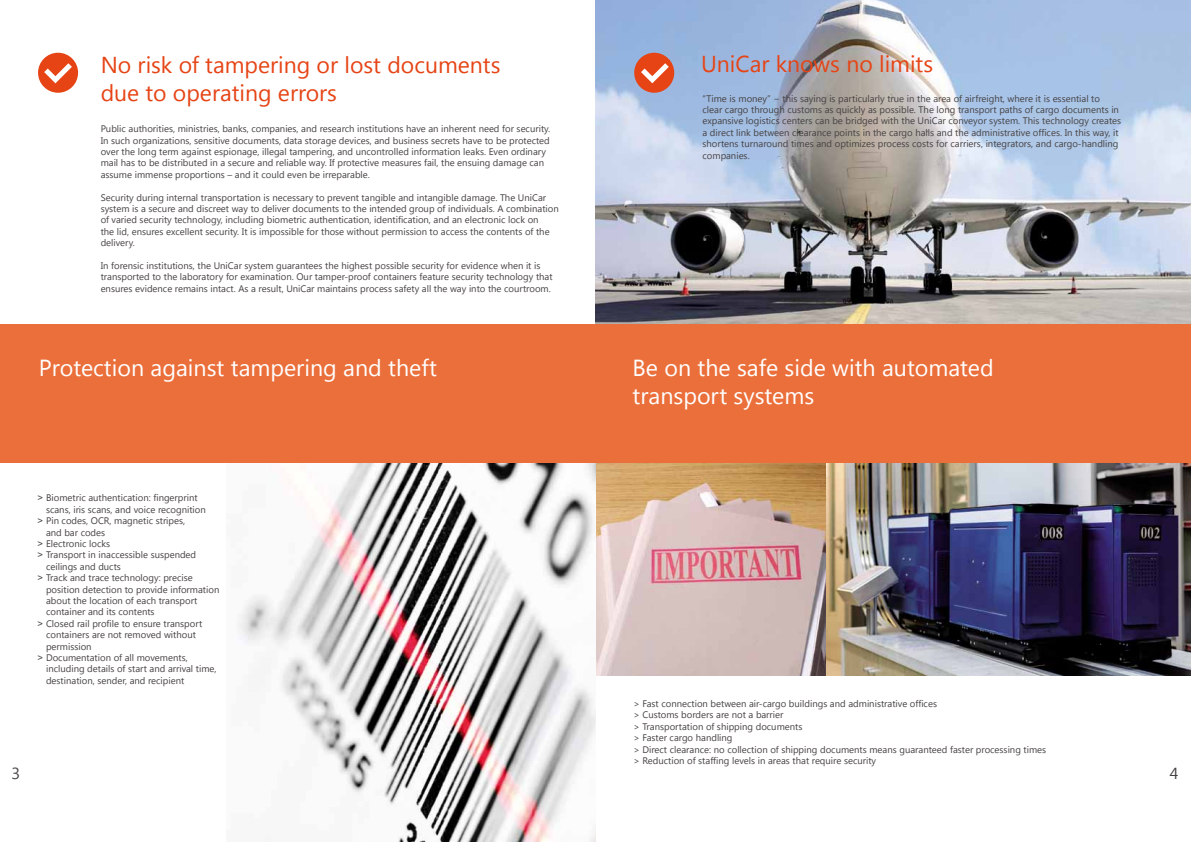
<style>
.page{position:relative;width:1191px;height:842px;background:#fff}
.page>*{position:absolute;margin:0;border:0;box-sizing:border-box;transform-origin:0 0}
.t1{font:23.2px/27.9px "Segoe UI";color:#fff}
.t2{font:23px/27.6px "Segoe UI";color:#e64415}
.t3{font:16px "Segoe UI";color:#464142}
.t4{font:9.5px/11.4px "Segoe UI";color:#464142}
</style>
<div class="page">
<img style="left:595px;top:463px;width:232px;height:212px">
<img style="left:595px;top:0;width:596px;height:324px">
<img style="left:238px;top:463px;width:357px;height:379px">
<img style="left:827px;top:463px;width:364px;height:212px">
<div style="left:634px;top:53px;width:40px;height:40px;border:6px solid #e64415;border-radius:50%"></div>
<svg style="left:635px;top:58px;width:39px;height:29px"></svg>
<div style="left:38px;top:53px;width:40px;height:40px;border:6px solid #e64415;border-radius:50%"></div>
<svg style="left:39px;top:58px;width:38px;height:29px"></svg>
<div style="left:0;top:324px;width:1191px;height:139px;background:#eb6f3a"></div>
<h2 class="t2" style="left:101px;top:50px;width:401px">No risk of tampering or lost documents due to operating errors</h2>
<h2 class="t2" style="left:701px;top:49px;width:234px">UniCar knows no limits</h2>
<p class="t4" style="left:702px;top:92px;width:420px">“Time is money” − this saying is particularly true in the area of airfreight, where it is essential to clear cargo through customs as quickly as possible. The long transport paths of cargo documents in expansive logistics centers can be bridged with the UniCar conveyor system. This technology creates a direct link between clearance points in the cargo halls and the administrative offices. In this way, it shortens turnaround times and optimizes process costs for carriers, integrators, and cargo-handling companies.</p>
<p class="t4" style="left:101px;top:123px;width:451px">Public authorities, ministries, banks, companies, and research institutions have an inherent need for security.<br>In such organizations, sensitive documents, data storage devices, and business secrets have to be protected over the long term against espionage, illegal tampering, and uncontrolled information leaks. Even ordinary mail has to be distributed in a secure and reliable way. If protective measures fail, the ensuing damage can assume immense proportions – and it could even be irreparable.</p>
<p class="t4" style="left:101px;top:191px;width:460px">Security during internal transportation is necessary to prevent tangible and intangible damage. The UniCar system is a secure and discreet way to deliver documents to the intended group of individuals. A combination of varied security technology, including biometric authentication, identification, and an electronic lock on<br>the lid, ensures excellent security. It is impossible for those without permission to access the contents of the delivery.</p>
<p class="t4" style="left:101px;top:259px;width:453px">In forensic institutions, the UniCar system guarantees the highest possible security for evidence when it is transported to the laboratory for examination. Our tamper-proof containers feature security technology that ensures evidence remains intact. As a result, UniCar maintains process safety all the way into the courtroom.</p>
<h1 class="t1" style="left:39px;top:353px;width:399px">Protection against tampering and theft</h1>
<h1 class="t1" style="left:632px;top:353px;width:363px">Be on the safe side with automated transport systems</h1>
<p class="t4" style="left:38px;top:492px;width:162px">˃ Biometric authentication: fingerprint</p>
<p class="t4" style="left:46px;top:503px;width:161px">scans, iris scans, and voice recognition</p>
<p class="t4" style="left:38px;top:515px;width:149px">˃ Pin codes, OCR, magnetic stripes,</p>
<p class="t4" style="left:46px;top:526px;width:61px">and bar codes</p>
<p class="t4" style="left:38px;top:537px;width:74px">˃ Electronic locks</p>
<p class="t4" style="left:38px;top:549px;width:160px">˃ Transport in inaccessible suspended</p>
<p class="t4" style="left:46px;top:560px;width:76px">ceilings and ducts</p>
<p class="t4" style="left:38px;top:572px;width:157px">˃ Track and trace technology: precise</p>
<p class="t4" style="left:46px;top:583px;width:175px">position detection to provide information</p>
<p class="t4" style="left:46px;top:594px;width:153px">about the location of each transport</p>
<p class="t4" style="left:46px;top:606px;width:110px">container and its contents</p>
<p class="t4" style="left:38px;top:617px;width:166px">˃ Closed rail profile to ensure transport</p>
<p class="t4" style="left:46px;top:629px;width:151px">containers are not removed without</p>
<p class="t4" style="left:46px;top:640px;width:47px">permission</p>
<p class="t4" style="left:38px;top:651px;width:152px">˃ Documentation of all movements,</p>
<p class="t4" style="left:46px;top:663px;width:172px">including details of start and arrival time,</p>
<p class="t4" style="left:46px;top:674px;width:140px">destination, sender, and recipient</p>
<p class="t4" style="left:633px;top:697px;width:414px">&gt; Fast connection between air-cargo buildings and administrative offices<br>&gt; Customs borders are not a barrier<br>&gt; Transportation of shipping documents<br>&gt; Faster cargo handling<br>&gt; Direct clearance: no collection of shipping documents means guaranteed faster processing times &gt; Reduction of staffing levels in areas that require security</p>
<h3 class="t3" style="left:12px;top:762px;width:10px">3</h3>
<h3 class="t3" style="left:1169px;top:762px;width:10px">4</h3>
</div>
